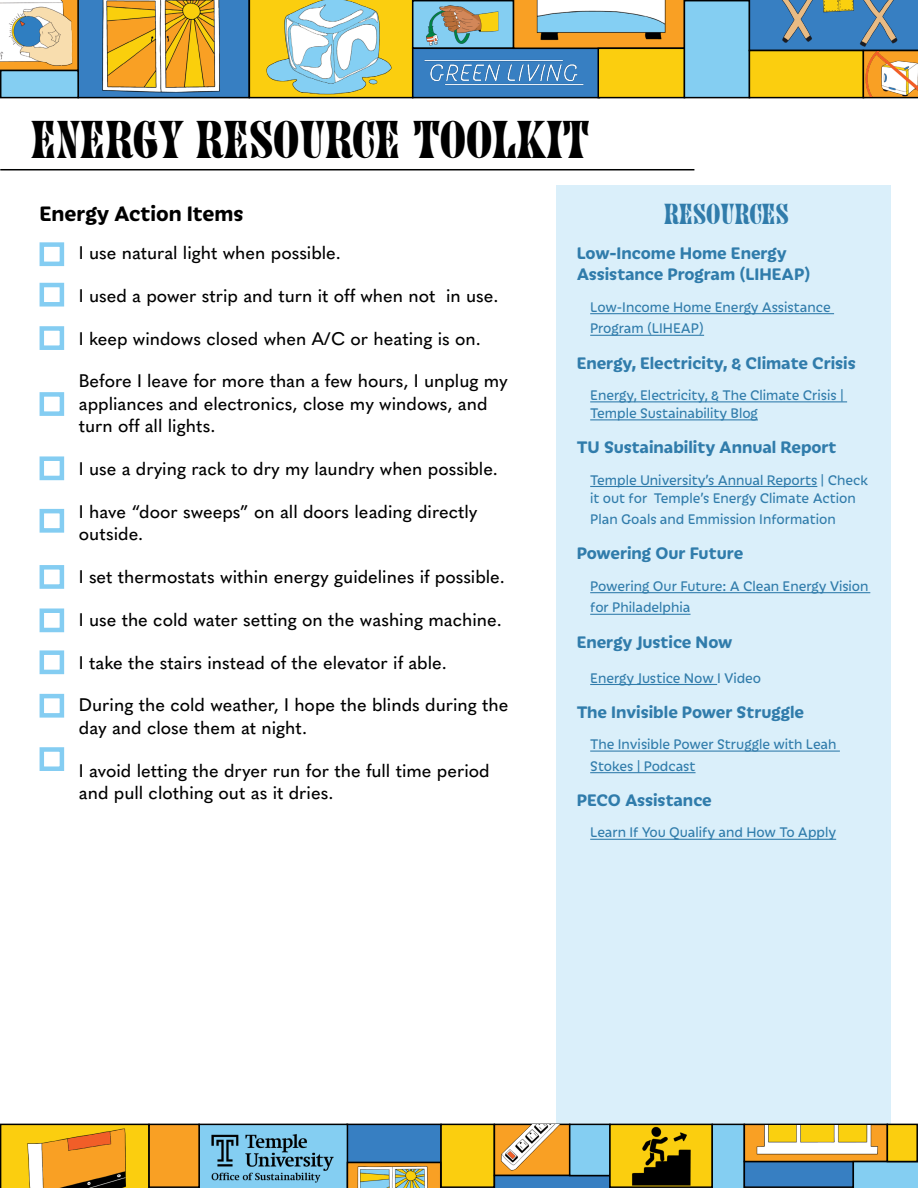
<style>
.page{position:relative;width:918px;height:1188px;background:#fff}
.page>*{position:absolute;margin:0;border:0;box-sizing:border-box;transform-origin:0 0}
.t1{font:49.5px "Juniper Std";color:#000}
.t2{font:27px "Juniper Std";color:#307cab}
.t3{font:700 22.5px "Iskra";color:#000}
.t4{font:500 18px/22.5px "Quasimoda";color:#000}
.t5{font:700 18px/21.6px "Iskra";color:#307cab}
.t6{font:15px/21.6px "Iskra";color:#307cab}
</style>
<div class="page">
<div style="left:413px;top:1px;width:101px;height:47px;background:#84cef2"></div>
<div style="left:412px;top:48px;width:188px;height:50px;background:#377fc2;border:2px solid #000101"></div>
<svg style="left:513px;top:0;width:4px;height:49px"></svg>
<div style="left:598px;top:48px;width:87px;height:50px;background:#fbce0f;border:2px solid #000101"></div>
<div style="left:684px;top:1px;width:66px;height:97px;background:#84cef2"></div>
<div style="left:684px;top:0;width:66px;height:98px;border:2px solid #000101"></div>
<svg style="left:749px;top:0;width:169px;height:98px;background:#cab42d"></svg>
<svg style="left:79px;top:0;width:334px;height:98px"></svg>
<div style="left:1px;top:71px;width:77px;height:27px;background:#84cef2"></div>
<div style="left:0;top:70px;width:79px;height:28px;border:2px solid #000101"></div>
<div style="left:556px;top:185px;width:335px;height:961px;background:#daeffa"></div>
<hr style="left:590px;top:313px;width:244px;height:1px;background:#307cab">
<hr style="left:590px;top:335px;width:114px;height:1px;background:#307cab">
<hr style="left:590px;top:401px;width:257px;height:1px;background:#307cab">
<hr style="left:590px;top:419px;width:168px;height:1px;background:#307cab">
<hr style="left:590px;top:486px;width:227px;height:1px;background:#307cab">
<hr style="left:590px;top:592px;width:280px;height:1px;background:#307cab">
<hr style="left:590px;top:614px;width:101px;height:1px;background:#307cab">
<hr style="left:590px;top:684px;width:127px;height:1px;background:#307cab">
<hr style="left:590px;top:751px;width:250px;height:1px;background:#307cab">
<hr style="left:590px;top:772px;width:106px;height:1px;background:#307cab">
<hr style="left:590px;top:839px;width:246px;height:1px;background:#307cab">
<svg style="left:0;top:1124px;width:148px;height:64px"></svg>
<div style="left:441px;top:1124px;width:53px;height:63px;background:#fbce0f"></div>
<div style="left:440px;top:1124px;width:55px;height:64px;border:2px solid #000101"></div>
<svg style="left:200px;top:1124px;width:241px;height:64px;background:#5094c7"></svg>
<svg style="left:494px;top:1176px;width:115px;height:12px"></svg>
<div style="left:569px;top:1124px;width:42px;height:52px;background:#84cef2;border:2px solid #000101"></div>
<div style="left:610px;top:1124px;width:102px;height:63px;background:#fbce0f"></div>
<div style="left:609px;top:1124px;width:104px;height:64px;border:2px solid #000101"></div>
<div style="left:712px;top:1124px;width:32px;height:64px;background:#84cef2"></div>
<div style="left:744px;top:1161px;width:109px;height:26px;background:#377fc2"></div>
<div style="left:744px;top:1161px;width:110px;height:27px;border:2px solid #000101"></div>
<div style="left:744px;top:1124px;width:144px;height:38px;background:#000101"></div>
<svg style="left:853px;top:1162px;width:65px;height:26px"></svg>
<div style="left:887px;top:1124px;width:30px;height:38px;background:#fbce0f"></div>
<div style="left:887px;top:1124px;width:31px;height:38px;border:2px solid #000101"></div>
<div style="left:40px;top:242px;width:24px;height:24px;border:4px solid #84cdf2"></div>
<div style="left:40px;top:283px;width:24px;height:24px;border:4px solid #84cdf2"></div>
<div style="left:40px;top:326px;width:24px;height:24px;border:4px solid #84cdf2"></div>
<div style="left:40px;top:392px;width:24px;height:24px;border:4px solid #84cdf2"></div>
<div style="left:40px;top:456px;width:24px;height:24px;border:4px solid #84cdf2"></div>
<div style="left:40px;top:509px;width:24px;height:24px;border:4px solid #84cdf2"></div>
<div style="left:40px;top:565px;width:24px;height:24px;border:4px solid #84cdf2"></div>
<div style="left:40px;top:608px;width:24px;height:24px;border:4px solid #84cdf2"></div>
<hr style="left:0;top:169px;width:694px;height:1px;background:#000101">
<img style="left:211px;top:1134px;width:147px;height:54px">
<div style="left:40px;top:650px;width:24px;height:24px;border:4px solid #84cdf2"></div>
<div style="left:40px;top:694px;width:24px;height:24px;border:4px solid #84cdf2"></div>
<div style="left:149px;top:1124px;width:50px;height:63px;background:#f9a024"></div>
<div style="left:148px;top:1124px;width:52px;height:64px;border:2px solid #000101"></div>
<img style="left:424px;top:60px;width:160px;height:26px">
<div style="left:40px;top:747px;width:24px;height:24px;border:4px solid #84cdf2"></div>
<img style="left:81px;top:0;width:166px;height:99px">
<img style="left:255px;top:0;width:152px;height:99px">
<img style="left:7px;top:1124px;width:136px;height:64px">
<img style="left:517px;top:0;width:168px;height:53px">
<img style="left:764px;top:0;width:148px;height:56px">
<img style="left:856px;top:51px;width:62px;height:46px">
<img style="left:341px;top:1159px;width:102px;height:29px">
<img style="left:485px;top:1125px;width:99px;height:51px">
<img style="left:0;top:0;width:85px;height:77px">
<img style="left:620px;top:1123px;width:82px;height:65px">
<img style="left:416px;top:0;width:86px;height:48px">
<img style="left:742px;top:1125px;width:151px;height:52px">
<h1 class="t1" style="left:31px;top:113px;width:560px">ENERGY RESOURCE TOOLKIT</h1>
<p class="t3" style="left:40px;top:198px;width:205px">Energy Action Items</p>
<h2 class="t2" style="left:664px;top:199px;width:126px">RESOURCES</h2>
<p class="t4" style="left:79px;top:240px;width:264px">I use natural light when possible.</p>
<p class="t4" style="left:79px;top:283px;width:421px">I used a power strip and turn it off when not in use.</p>
<p class="t4" style="left:79px;top:326px;width:404px">I keep windows closed when A/C or heating is on.</p>
<p class="t4" style="left:79px;top:368px;width:431px">Before I leave for more than a few hours, I unplug my appliances and electronics, close my windows, and turn off all lights.</p>
<p class="t4" style="left:79px;top:456px;width:421px">I use a drying rack to dry my laundry when possible.</p>
<p class="t4" style="left:79px;top:499px;width:400px">I have “door sweeps” on all doors leading directly outside.</p>
<p class="t4" style="left:79px;top:564px;width:428px">I set thermostats within energy guidelines if possible.</p>
<p class="t4" style="left:79px;top:607px;width:425px">I use the cold water setting on the washing machine.</p>
<p class="t4" style="left:79px;top:650px;width:369px">I take the stairs instead of the elevator if able.</p>
<p class="t4" style="left:79px;top:692px;width:431px">During the cold weather, I hope the blinds during the day and close them at night.</p>
<p class="t4" style="left:79px;top:758px;width:412px">I avoid letting the dryer run for the full time period and pull clothing out as it dries.</p>
<p class="t5" style="left:577px;top:241px;width:236px">Low-Income Home Energy<br>Assistance Program (LIHEAP)</p>
<p class="t6" style="left:590px;top:295px;width:242px">Low-Income Home Energy Assistance<br>Program (LIHEAP)</p>
<p class="t5" style="left:577px;top:351px;width:281px">Energy, Electricity, &amp; Climate Crisis</p>
<p class="t6" style="left:590px;top:385px;width:255px;line-height:18px">Energy, Electricity, &amp; The Climate Crisis |<br>Temple Sustainability Blog</p>
<p class="t5" style="left:577px;top:435px;width:261px">TU Sustainability Annual Report</p>
<p class="t6" style="left:590px;top:470px;width:279px;line-height:18px">Temple University’s Annual Reports | Check it out for Temple’s Energy Climate Action</p>
<p class="t6" style="left:590px;top:508px;width:247px">Plan Goals and Emmission Information</p>
<p class="t5" style="left:577px;top:541px;width:168px">Powering Our Future</p>
<p class="t6" style="left:590px;top:574px;width:280px">Powering Our Future: A Clean Energy Vision for Philadelphia</p>
<p class="t5" style="left:577px;top:630px;width:157px">Energy Justice Now</p>
<p class="t6" style="left:590px;top:666px;width:173px">Energy Justice Now I Video</p>
<p class="t5" style="left:577px;top:700px;width:229px">The Invisible Power Struggle</p>
<p class="t6" style="left:590px;top:733px;width:248px">The Invisible Power Struggle with Leah<br>Stokes | Podcast</p>
<p class="t5" style="left:577px;top:788px;width:137px">PECO Assistance</p>
<p class="t6" style="left:590px;top:821px;width:247px">Learn If You Qualify and How To Apply</p>
</div>
